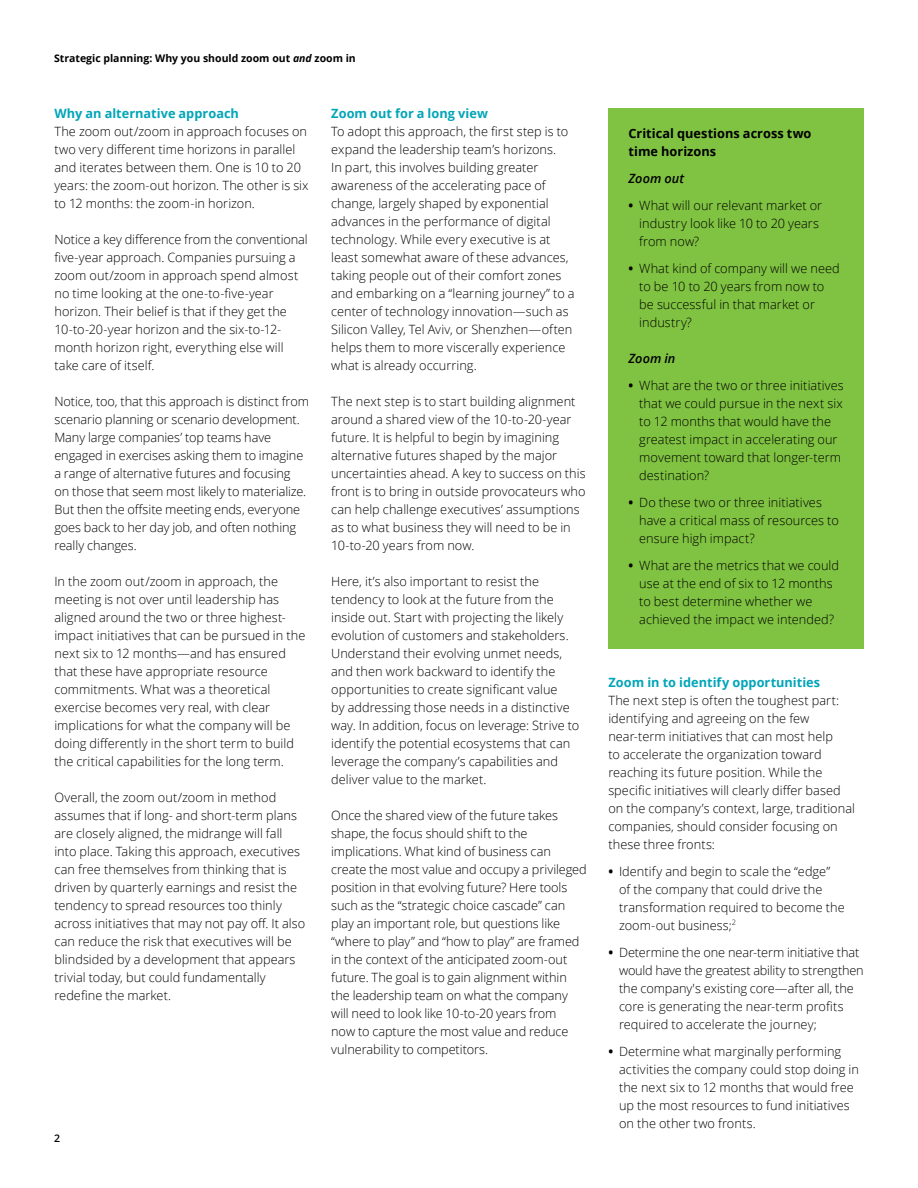
<style>
.page{position:relative;width:918px;height:1188px;background:#fff}
.page>*{position:absolute;margin:0;border:0;box-sizing:border-box;transform-origin:0 0}
.t1{font:300 12.75px/18px "Open Sans";color:#000}
.t2{font:700 12.75px "Open Sans";color:#00a5b8}
.t3{font:700 12.75px/18px "Open Sans";color:#000}
.t4{font:italic 600 12.75px "Open Sans";letter-spacing:.005em;color:#000}
.t5{font:700 10.5px "Open Sans";color:#000}
.t6{font:600 10.5px "Open Sans";color:#000}
.s1{font-style:italic}
.s2{font-weight:700}
</style>
<div class="page">
<div style="left:608px;top:108px;width:256px;height:540px;background:#80c342"></div>
<p class="t5" style="left:54px;top:51px;width:303px">Strategic planning: Why you should zoom out <span class="s1">and</span> zoom in</p>
<p class="t2" style="left:54px;top:104px;width:186px">Why an alternative approach</p>
<p class="t1" style="left:54px;top:122px;width:256px">The zoom out/zoom in approach focuses on two very different time horizons in parallel and iterates between them. One is 10 to 20 years: the zoom-out horizon. The other is six to 12 months: the zoom-in horizon.</p>
<p class="t1" style="left:54px;top:230px;width:255px">Notice a key difference from the conventional five-year approach. Companies pursuing a zoom out/zoom in approach spend almost no time looking at the one-to-five-year horizon. Their belief is that if they get the 10-to-20-year horizon and the six-to-12- month horizon right, everything else will take care of itself.</p>
<p class="t1" style="left:54px;top:392px;width:256px">Notice, too, that this approach is distinct from scenario planning or scenario development.<br>Many large companies’ top teams have engaged in exercises asking them to imagine a range of alternative futures and focusing<br>on those that seem most likely to materialize.<br>But then the offsite meeting ends, everyone goes back to her day job, and often nothing really changes.</p>
<p class="t1" style="left:54px;top:572px;width:252px">In the zoom out/zoom in approach, the meeting is not over until leadership has aligned around the two or three highest&shy;impact initiatives that can be pursued in the next six to 12 months—and has ensured that these have appropriate resource commitments. What was a theoretical exercise becomes very real, with clear implications for what the company will be doing differently in the short term to build the critical capabilities for the long term.</p>
<p class="t1" style="left:54px;top:788px;width:252px">Overall, the zoom out/zoom in method assumes that if long- and short-term plans are closely aligned, the midrange will fall into place. Taking this approach, executives can free themselves from thinking that is driven by quarterly earnings and resist the tendency to spread resources too thinly across initiatives that may not pay off. It also can reduce the risk that executives will be blindsided by a development that appears trivial today, but could fundamentally redefine the market.</p>
<p class="t2" style="left:331px;top:104px;width:158px">Zoom out for a long view</p>
<p class="t1" style="left:331px;top:122px;width:245px">To adopt this approach, the first step is to expand the leadership team’s horizons.<br>In part, this involves building greater awareness of the accelerating pace of change, largely shaped by exponential advances in the performance of digital technology. While every executive is at least somewhat aware of these advances, taking people out of their comfort zones and embarking on a “learning journey” to a center of technology innovation—such as Silicon Valley, Tel Aviv, or Shenzhen—often helps them to more viscerally experience what is already occurring.</p>
<p class="t1" style="left:331px;top:392px;width:256px">The next step is to start building alignment around a shared view of the 10-to-20-year future. It is helpful to begin by imagining alternative futures shaped by the major uncertainties ahead. A key to success on this front is to bring in outside provocateurs who can help challenge executives’ assumptions as to what business they will need to be in 10-to-20 years from now.</p>
<p class="t1" style="left:331px;top:572px;width:250px">Here, it’s also important to resist the tendency to look at the future from the inside out. Start with projecting the likely evolution of customers and stakeholders.<br>Understand their evolving unmet needs, and then work backward to identify the opportunities to create significant value<br>by addressing those needs in a distinctive way. In addition, focus on leverage: Strive to identify the potential ecosystems that can leverage the company’s capabilities and deliver value to the market.</p>
<p class="t1" style="left:331px;top:806px;width:257px">Once the shared view of the future takes shape, the focus should shift to the implications. What kind of business can create the most value and occupy a privileged position in that evolving future? Here tools such as the “strategic choice cascade” can play an important role, but questions like “where to play” and “how to play” are framed in the context of the anticipated zoom-out future. The goal is to gain alignment within the leadership team on what the company will need to look like 10-to-20 years from<br>now to capture the most value and reduce vulnerability to competitors.</p>
<p class="t6" style="left:54px;top:1131px;width:7px">2</p>
<p class="t3" style="left:629px;top:124px;width:184px">Critical questions across two time horizons</p>
<p class="t4" style="left:629px;top:169px;width:57px">Zoom out</p>
<p class="t1" style="left:639px;top:196px;width:184px;text-indent:-11px"><span class="s2">•</span> What will our relevant market or industry look like 10 to 20 years from now?</p>
<p class="t1" style="left:639px;top:259px;width:202px;text-indent:-11px"><span class="s2">•</span> What kind of company will we need to be 10 to 20 years from now to be successful in that market or industry?</p>
<p class="t4" style="left:629px;top:349px;width:48px">Zoom in</p>
<p class="t1" style="left:639px;top:376px;width:206px;text-indent:-11px"><span class="s2">•</span> What are the two or three initiatives that we could pursue in the next six to 12 months that would have the greatest impact in accelerating our movement toward that longer-term destination?</p>
<p class="t1" style="left:639px;top:493px;width:201px;text-indent:-11px"><span class="s2">•</span> Do these two or three initiatives have a critical mass of resources to ensure high impact?</p>
<p class="t1" style="left:639px;top:556px;width:201px;text-indent:-11px"><span class="s2">•</span> What are the metrics that we could use at the end of six to 12 months to best determine whether we achieved the impact we intended?</p>
<p class="t2" style="left:608px;top:673px;width:213px">Zoom in to identify opportunities</p>
<p class="t1" style="left:608px;top:691px;width:248px">The next step is often the toughest part: identifying and agreeing on the few near-term initiatives that can most help<br>to accelerate the organization toward reaching its future position. While the specific initiatives will clearly differ based on the company’s context, large, traditional companies, should consider focusing on these three fronts:</p>
<p class="t1" style="left:619px;top:862px;width:227px;text-indent:-11px"><span class="s2">•</span> Identify and begin to scale the “edge” of the company that could drive the transformation required to become the zoom-out business;<sup>2</sup></p>
<p class="t1" style="left:619px;top:943px;width:246px;text-indent:-11px"><span class="s2">•</span> Determine the one near-term initiative that would have the greatest ability to strengthen the company's existing core—after all, the core is generating the near-term profits required to accelerate the journey;</p>
<p class="t1" style="left:619px;top:1042px;width:241px;text-indent:-11px"><span class="s2">•</span> Determine what marginally performing activities the company could stop doing in the next six to 12 months that would free up the most resources to fund initiatives on the other two fronts.</p>
</div>
